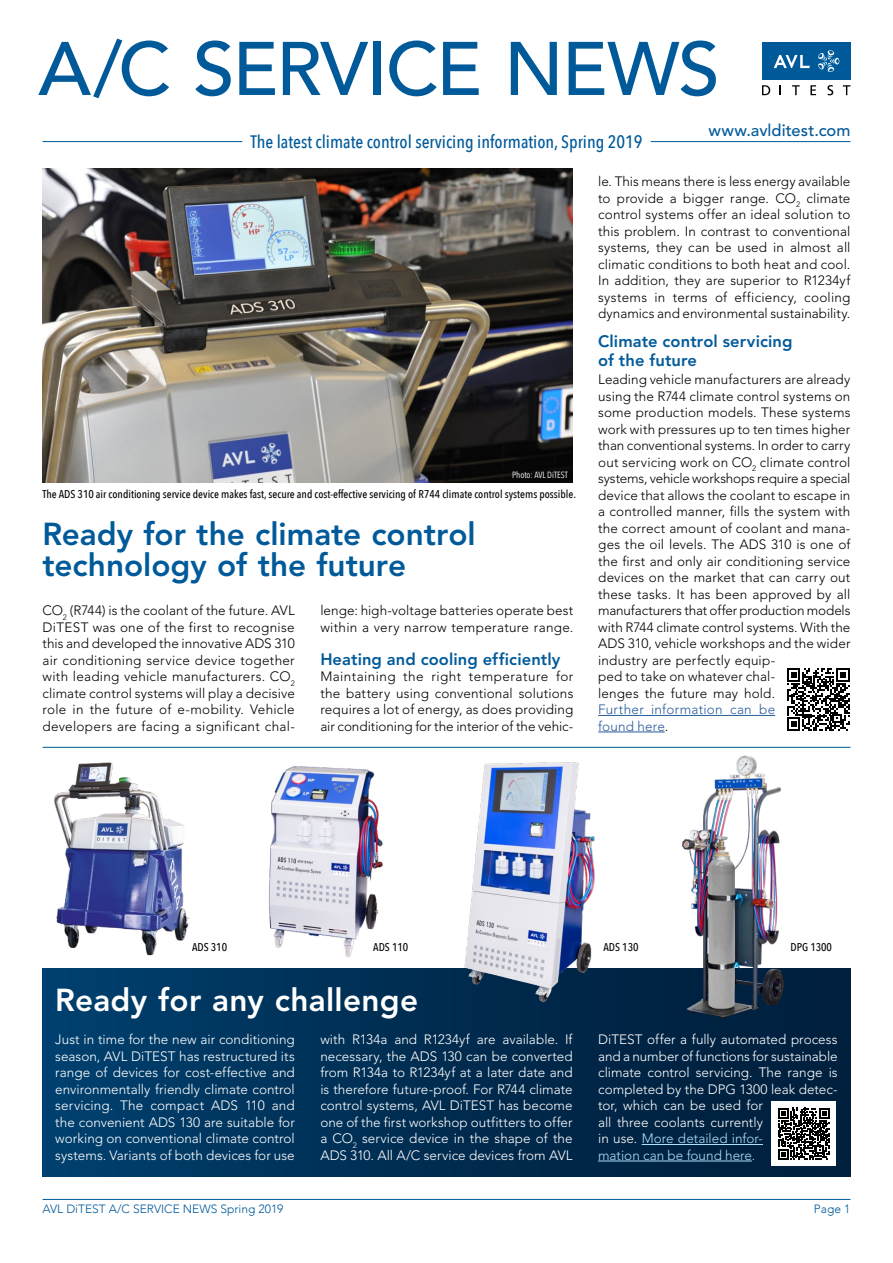
<style>
.page{position:relative;width:893px;height:1263px;background:#fff}
.page>*{position:absolute;margin:0;border:0;box-sizing:border-box;transform-origin:0 0}
.t1{font:500 75px "Avenir LT Std";letter-spacing:-.025em;color:#005a9a}
.t2{font:800 31.5px/31.5px "Avenir LT Std";color:#005a9a}
.t3{font:800 31.5px "Avenir LT Std";letter-spacing:.01em;color:#fff}
.t4{font:500 18px "Avenir Next Condensed";color:#005a9a}
.t5{font:800 16.5px/19.5px "Avenir LT Std";letter-spacing:.005em;color:#005a9a}
.t6{font:500 16.5px "Avenir LT Std";color:#005a9a}
.t7{font:300 13.5px/16.5px "Avenir LT Std";letter-spacing:.01em;color:#000;text-align:justify}
.t8{font:300 13.5px/16.5px "Avenir LT Std";color:#fff;text-align:justify}
.t9{font:300 13.5px/16.5px "Avenir LT Std";letter-spacing:.02em;color:#275b9b}
.t10{font:300 12px "Avenir";color:#005a9a}
.t11{font:500 11.25px "Avenir Next Condensed";color:#000}
.t12{font:9px "Avenir Next Condensed";color:#fff}
.s1{color:#000}
.s2{color:#afdff9}
</style>
<div class="page">
<img style="left:43px;top:168px;width:530px;height:315px">
<div style="left:43px;top:968px;width:807px;height:208px;background:linear-gradient(to right,#003e6c,#011c39)"></div>
<div style="left:762px;top:43px;width:88px;height:37px;background:#005a9a"></div>
<svg style="left:774px;top:55px;width:36px;height:13px"></svg>
<svg style="left:818px;top:50px;width:21px;height:22px"></svg>
<svg style="left:762px;top:85px;width:8px;height:10px"></svg>
<svg style="left:792px;top:85px;width:8px;height:10px"></svg>
<svg style="left:810px;top:85px;width:6px;height:10px"></svg>
<svg style="left:827px;top:85px;width:6px;height:10px"></svg>
<svg style="left:843px;top:85px;width:7px;height:10px"></svg>
<hr style="left:43px;top:141px;width:199px;height:1px;background:#005a9a">
<hr style="left:651px;top:141px;width:199px;height:1px;background:#005a9a">
<hr style="left:598px;top:715px;width:177px;height:1px;background:#275b9b">
<hr style="left:598px;top:732px;width:67px;height:1px;background:#275b9b">
<hr style="left:642px;top:1144px;width:121px;height:1px;background:#afdff9">
<hr style="left:598px;top:1161px;width:154px;height:1px;background:#afdff9">
<hr style="left:43px;top:1199px;width:807px;height:1px;background:#005a9a">
<hr style="left:43px;top:747px;width:807px;height:1px;background:#005a9a">
<img style="left:268px;top:766px;width:115px;height:191px">
<img style="left:54px;top:762px;width:136px;height:194px">
<img style="left:657px;top:746px;width:155px;height:292px">
<img style="left:448px;top:762px;width:172px;height:242px">
<svg style="left:787px;top:668px;width:62px;height:63px"></svg>
<div style="left:771px;top:1101px;width:65px;height:65px;background:#fff"></div>
<svg style="left:778px;top:1108px;width:52px;height:52px"></svg>
<h1 class="t1" style="left:38px;top:26px;width:683px">A/C SERVICE NEWS</h1>
<h3 class="t4" style="left:250px;top:131px;width:394px">The latest climate control servicing information, Spring 2019</h3>
<p class="t6" style="left:708px;top:121px;width:144px">www.avlditest.com</p>
<p class="t12" style="left:512px;top:467px;width:57px">Photo: AVL DiTEST</p>
<p class="t11" style="left:43px;top:488px;width:535px">The ADS 310 air conditioning service device makes fast, secure and cost-effective servicing of R744 climate control systems possible.</p>
<h2 class="t2" style="left:43px;top:518px;width:435px">Ready for the climate control technology of the future</h2>
<p class="t7" style="left:43px;top:602px;width:254px">CO<sub>2</sub> (R744) is the coolant of the future. AVL DiTEST was one of the first to recognise this and developed the innovative ADS 310 air conditioning service device together with leading vehicle manufacturers. CO<sub>2 </sub>climate control systems will play a decisive role in the future of e-mobility. Vehicle developers are facing a significant chal-</p>
<p class="t7" style="left:320px;top:602px;width:255px">lenge: high-voltage batteries operate best within a very narrow temperature range.</p>
<p class="t5" style="left:320px;top:649px;width:242px">Heating and cooling efficiently</p>
<p class="t7" style="left:320px;top:668px;width:255px">Maintaining the right temperature for the battery using conventional solutions requires a lot of energy, as does providing air conditioning for the interior of the vehic-</p>
<p class="t7" style="left:598px;top:173px;width:254px">le. This means there is less energy available to provide a bigger range. CO<sub>2</sub> climate control systems offer an ideal solution to this problem. In contrast to conventional systems, they can be used in almost all climatic conditions to both heat and cool.<br>In addition, they are superior to R1234yf systems in terms of efficiency, cooling dynamics and environmental sustainability.</p>
<p class="t5" style="left:598px;top:331px;width:196px">Climate control servicing of the future</p>
<p class="t7" style="left:598px;top:371px;width:254px;text-align:left">Leading vehicle manufacturers are already using the R744 climate control systems on some production models. These systems work with pressures up to ten times higher than conventional systems. In order to carry out servicing work on CO<sub>2</sub> climate control systems, vehicle workshops require a special device that allows the coolant to escape in a controlled manner, fills the system with the correct amount of coolant and mana&shy;ges the oil levels. The ADS 310 is one of the first and only air conditioning service devices on the market that can carry out these tasks. It has been approved by all manufacturers that offer production models with R744 climate control systems. With the ADS 310, vehicle workshops and the wider industry are perfectly equip-<br>ped to take on whatever chal-<br>lenges the future may hold.</p>
<p class="t9" style="left:598px;top:701px;width:178px">Further information can be found here<span class="s1">.</span></p>
<p class="t11" style="left:192px;top:940px;width:37px">ADS 310</p>
<p class="t11" style="left:373px;top:940px;width:37px">ADS 110</p>
<p class="t11" style="left:603px;top:940px;width:37px">ADS 130</p>
<p class="t11" style="left:790px;top:940px;width:43px">DPG 1300</p>
<h2 class="t3" style="left:55px;top:981px;width:364px">Ready for any challenge</h2>
<p class="t8" style="left:55px;top:1031px;width:241px">Just in time for the new air conditioning season, AVL DiTEST has restructured its range of devices for cost-effective and environmentally friendly climate control servicing. The compact ADS 110 and the convenient ADS 130 are suitable for working on conventional climate control systems. Variants of both devices for use</p>
<p class="t8" style="left:320px;top:1031px;width:254px">with R134a and R1234yf are available. If necessary, the ADS 130 can be converted from R134a to R1234yf at a later date and is therefore future-proof. For R744 climate control systems, AVL DiTEST has become one of the first workshop outfitters to offer a CO<sub>2</sub> service device in the shape of the ADS 310. All A/C service devices from AVL</p>
<p class="t8" style="left:598px;top:1031px;width:241px;text-align:left">DiTEST offer a fully automated process and a number of functions for sustainable climate control servicing. The range is completed by the DPG 1300 leak detec&shy;tor, which can be used for<br>all three coolants currently<br>in use. <span class="s2">More detailed infor-<br>mation can be found here.</span></p>
<p class="t10" style="left:43px;top:1202px;width:242px">AVL DiTEST A/C SERVICE NEWS Spring 2019</p>
<p class="t10" style="left:814px;top:1202px;width:38px">Page 1</p>
</div>
